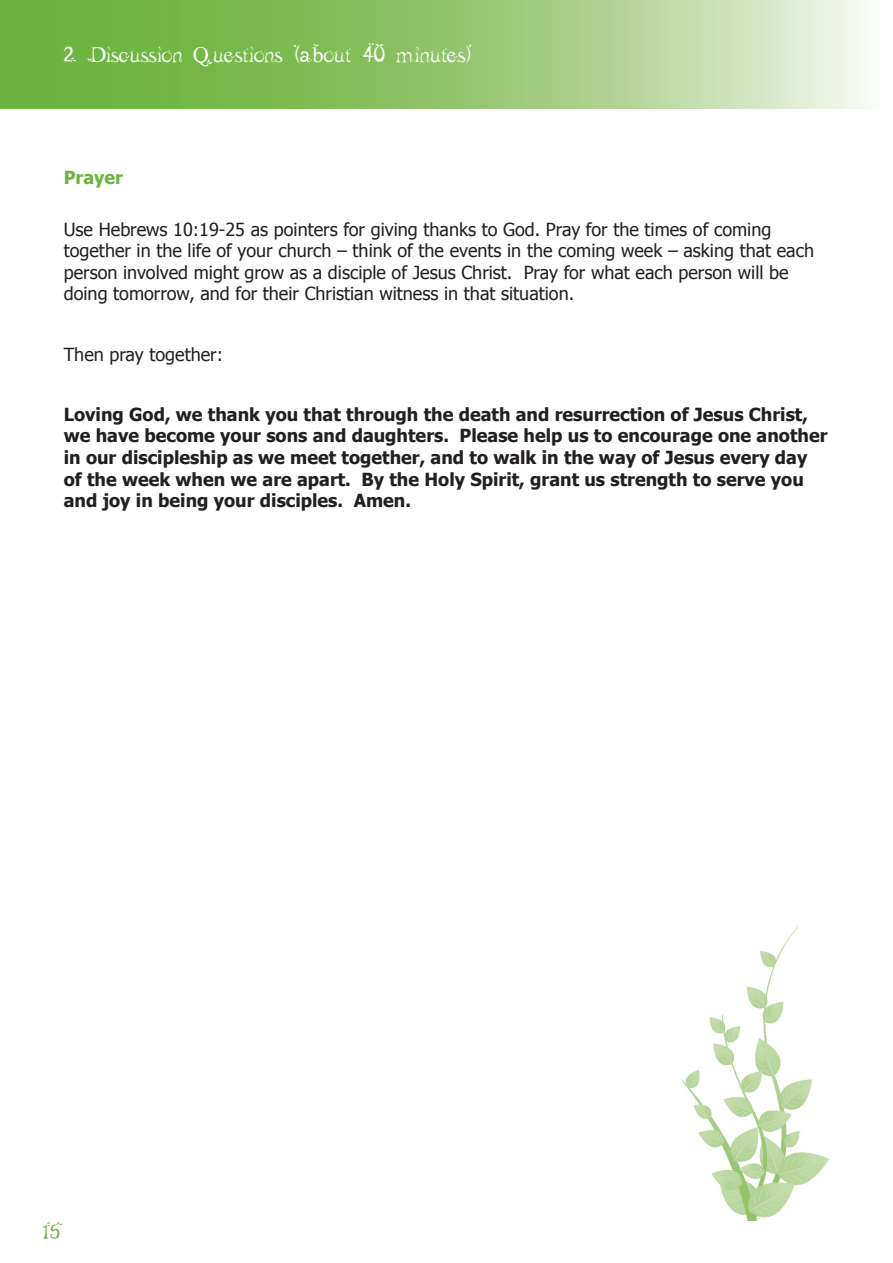
<style>
.page{position:relative;width:893px;height:1263px;background:#fff}
.page>*{position:absolute;margin:0;border:0;box-sizing:border-box;transform-origin:0 0}
.t1{font:22.5px "leaf 1";color:#fff}
.t2{font:21px "leaf 1";color:#6cb43f}
.t3{font:18px/21.6px "Tahoma";color:#231f20}
.t4{font:700 18px/21.6px "Tahoma";color:#231f20}
.t5{font:700 18px "Tahoma";color:#6cb43f}
</style>
<div class="page">
<svg style="left:0;top:0;width:866px;height:109px;background:#9ac978"></svg>
<img style="left:681px;top:927px;width:148px;height:293px">
<p class="t1" style="left:64px;top:43px;width:409px">2 Discussion Questions (about 40 minutes)</p>
<p class="t5" style="left:64px;top:165px;width:61px">Prayer</p>
<p class="t3" style="left:64px;top:217px;width:752px">Use Hebrews 10:19-25 as pointers for giving thanks to God. Pray for the times of coming together in the life of your church – think of the events in the coming week – asking that each person involved might grow as a disciple of Jesus Christ. Pray for what each person will be doing tomorrow, and for their Christian witness in that situation.</p>
<p class="t3" style="left:64px;top:342px;width:161px">Then pray together:</p>
<p class="t4" style="left:64px;top:402px;width:765px">Loving God, we thank you that through the death and resurrection of Jesus Christ, we have become your sons and daughters. Please help us to encourage one another in our discipleship as we meet together, and to walk in the way of Jesus every day of the week when we are apart. By the Holy Spirit, grant us strength to serve you and joy in being your disciples. Amen.</p>
<p class="t2" style="left:43px;top:1220px;width:22px">15</p>
</div>
